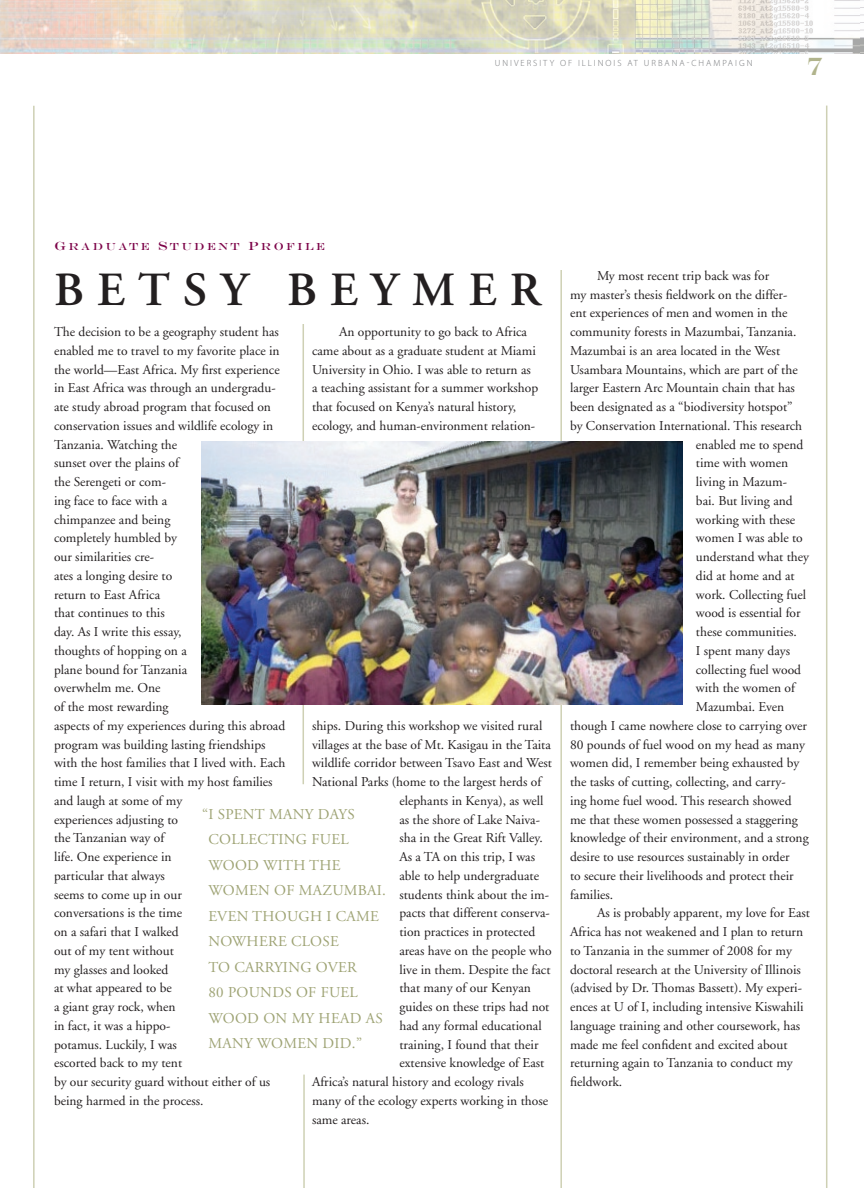
<style>
.page{position:relative;width:864px;height:1188px;background:#fff}
.page>*{position:absolute;margin:0;border:0;box-sizing:border-box;transform-origin:0 0}
.t1{font:600 47.55px "Adobe Garamond";letter-spacing:.28em;color:#231f20}
.t2{font:15px "Adobe Garamond";letter-spacing:.02em;color:#9ea374}
.t3{font:13.5px/18.8px "Adobe Garamond";color:#231f20}
.t4{font:10.5px "Engravers";letter-spacing:.23em;color:#7d0449}
.t5{font:300 9px "Myriad Pro";letter-spacing:.22em;color:#76787b}
.s1{font-size:12px}
</style>
<div class="page">
<hr style="left:560px;top:270px;width:2px;height:918px;background:#ced0b4">
<hr style="left:303px;top:324px;width:1px;height:460px;background:#ced0b4">
<hr style="left:33px;top:106px;width:2px;height:1082px;background:#ced0b4">
<hr style="left:826px;top:106px;width:1px;height:1082px;background:#ced0b4">
<img style="left:0;top:0;width:864px;height:54px">
<hr style="left:303px;top:1075px;width:2px;height:113px;background:#ced0b4">
<img style="left:201px;top:442px;width:481px;height:262px">
<p class="t4" style="left:54px;top:240px;width:272px"><span class="s1">G</span> RADUATE <span class="s1">S</span> TUDENT <span class="s1">P</span>ROFILE</p>
<p class="t5" style="left:495px;top:58px;width:259px">UNIVERSITY OF I LLINOIS AT URBANA-CHAMPAIGN</p>
<h1 class="t1" style="left:54px;top:264px;width:489px">BETSY BEYMER</h1>
<p class="t3" style="left:54px;top:323px;width:233px">The decision to be a geography student has enabled me to travel to my favorite place in the world—East Africa. My first experience in East Africa was through an undergradu&shy;ate study abroad program that focused on conservation issues and wildlife ecology in<br>Tanzania. Watching the<br>sunset over the plains of<br>the Serengeti or com-<br>ing face to face with a<br>chimpanzee and being<br>completely humbled by<br>our similarities cre-<br>ates a longing desire to<br>return to East Africa<br>that continues to this<br>day. As I write this essay,<br>thoughts of hopping on a<br>plane bound for Tanzania<br>overwhelm me. One<br>of the most rewarding<br>aspects of my experiences during this abroad program was building lasting friendships with the host families that I lived with. Each time I return, I visit with my host families and laugh at some of my<br>experiences adjusting to<br>the Tanzanian way of<br>life. One experience in<br>particular that always<br>seems to come up in our<br>conversations is the time<br>on a safari that I walked<br>out of my tent without<br>my glasses and looked<br>at what appeared to be<br>a giant gray rock, when<br>in fact, it was a hippo-<br>potamus. Luckily, I was<br>escorted back to my tent<br>by our security guard without either of us being harmed in the process.</p>
<p class="t3" style="left:312px;top:323px;width:228px;text-indent:27px">An opportunity to go back to Africa came about as a graduate student at Miami University in Ohio. I was able to return as a teaching assistant for a summer workshop that focused on Kenya’s natural history, ecology, and human-environment relation-</p>
<p class="t3" style="left:312px;top:717px;width:232px">ships. During this workshop we visited rural</p>
<p class="t3" style="left:312px;top:735px;width:240px">villages at the base of Mt. Kasigau in the Taita</p>
<p class="t3" style="left:312px;top:754px;width:241px">wildlife corridor between Tsavo East and West</p>
<p class="t3" style="left:312px;top:773px;width:231px">National Parks (home to the largest herds of</p>
<p class="t3" style="left:399px;top:792px;width:146px">elephants in Kenya), as well</p>
<p class="t3" style="left:399px;top:810px;width:142px">as the shore of Lake Naiva-</p>
<p class="t3" style="left:399px;top:829px;width:145px">sha in the Great Rift Valley.</p>
<p class="t3" style="left:399px;top:848px;width:137px">As a TA on this trip, I was</p>
<p class="t3" style="left:399px;top:867px;width:141px">able to help undergraduate</p>
<p class="t3" style="left:399px;top:885px;width:151px">students think about the im-</p>
<p class="t3" style="left:399px;top:904px;width:152px">pacts that different conserva-</p>
<p class="t3" style="left:399px;top:923px;width:137px">tion practices in protected</p>
<p class="t3" style="left:399px;top:942px;width:154px">areas have on the people who</p>
<p class="t3" style="left:399px;top:960px;width:153px">live in them. Despite the fact</p>
<p class="t3" style="left:399px;top:979px;width:133px">that many of our Kenyan</p>
<p class="t3" style="left:399px;top:998px;width:152px">guides on these trips had not</p>
<p class="t3" style="left:399px;top:1017px;width:144px">had any formal educational</p>
<p class="t3" style="left:399px;top:1035px;width:141px">training, I found that their</p>
<p class="t3" style="left:399px;top:1054px;width:146px">extensive knowledge of East</p>
<p class="t3" style="left:312px;top:1073px;width:213px">Africa’s natural history and ecology rivals</p>
<p class="t3" style="left:312px;top:1092px;width:238px">many of the ecology experts working in those</p>
<p class="t3" style="left:312px;top:1110px;width:59px">same areas.</p>
<p class="t2" style="left:202px;top:806px;width:27px">“I spent</p>
<p class="t2" style="left:269px;top:806px;width:13px">many</p>
<p class="t2" style="left:318px;top:806px;width:10px">days</p>
<p class="t2" style="left:208px;top:831px;width:11px">collecting</p>
<p class="t2" style="left:312px;top:831px;width:11px">fuel</p>
<p class="t2" style="left:208px;top:857px;width:14px">wood</p>
<p class="t2" style="left:263px;top:857px;width:12px">with</p>
<p class="t2" style="left:309px;top:857px;width:12px">the</p>
<p class="t2" style="left:208px;top:882px;width:14px">women</p>
<p class="t2" style="left:274px;top:882px;width:69px">of Mazumbai</p>
<p class="t2" style="left:382px;top:882px;width:5px">.</p>
<p class="t2" style="left:208px;top:908px;width:21px">Even</p>
<p class="t2" style="left:252px;top:908px;width:13px">though</p>
<p class="t2" style="left:326px;top:908px;width:21px">I came</p>
<p class="t2" style="left:208px;top:933px;width:13px">nowhere</p>
<p class="t2" style="left:291px;top:933px;width:11px">close</p>
<p class="t2" style="left:208px;top:959px;width:37px">to carrying</p>
<p class="t2" style="left:316px;top:959px;width:12px">over</p>
<p class="t2" style="left:208px;top:984px;width:32px">80 pounds</p>
<p class="t2" style="left:296px;top:984px;width:35px">of fuel</p>
<p class="t2" style="left:208px;top:1010px;width:14px">wood</p>
<p class="t2" style="left:263px;top:1010px;width:67px">onmyhead</p>
<p class="t2" style="left:366px;top:1010px;width:10px">as</p>
<p class="t2" style="left:208px;top:1035px;width:13px">many</p>
<p class="t2" style="left:257px;top:1035px;width:14px">women</p>
<p class="t2" style="left:323px;top:1035px;width:11px">did</p>
<p class="t2" style="left:352px;top:1035px;width:12px">.”</p>
<p class="t3" style="left:597px;top:267px;width:174px">My most recent trip back was for</p>
<p class="t3" style="left:570px;top:285px;width:219px">my master’s thesis fieldwork on the differ-</p>
<p class="t3" style="left:570px;top:304px;width:219px">ent experiences of men and women in the</p>
<p class="t3" style="left:570px;top:323px;width:228px">community forests in Mazumbai, Tanzania.</p>
<p class="t3" style="left:570px;top:342px;width:212px">Mazumbai is an area located in the West</p>
<p class="t3" style="left:570px;top:360px;width:229px">Usambara Mountains, which are part of the</p>
<p class="t3" style="left:570px;top:379px;width:226px">larger Eastern Arc Mountain chain that has</p>
<p class="t3" style="left:570px;top:398px;width:224px">been designated as a “biodiversity hotspot”</p>
<p class="t3" style="left:570px;top:417px;width:234px">by Conservation International. This research</p>
<p class="t3" style="left:696px;top:435px;width:109px">enabled me to spend</p>
<p class="t3" style="left:696px;top:454px;width:94px">time with women</p>
<p class="t3" style="left:696px;top:473px;width:93px">living in Mazum-</p>
<p class="t3" style="left:696px;top:492px;width:98px">bai. But living and</p>
<p class="t3" style="left:696px;top:510px;width:101px">working with these</p>
<p class="t3" style="left:696px;top:529px;width:108px">women I was able to</p>
<p class="t3" style="left:696px;top:548px;width:115px">understand what they</p>
<p class="t3" style="left:696px;top:567px;width:100px">did at home and at</p>
<p class="t3" style="left:696px;top:585px;width:112px">work. Collecting fuel</p>
<p class="t3" style="left:696px;top:604px;width:106px">wood is essential for</p>
<p class="t3" style="left:696px;top:623px;width:102px">these communities.</p>
<p class="t3" style="left:696px;top:642px;width:96px">I spent many days</p>
<p class="t3" style="left:696px;top:660px;width:107px">collecting fuel wood</p>
<p class="t3" style="left:696px;top:679px;width:101px">with the women of</p>
<p class="t3" style="left:696px;top:698px;width:90px">Mazumbai. Even</p>
<p class="t3" style="left:570px;top:717px;width:239px">though I came nowhere close to carrying over</p>
<p class="t3" style="left:570px;top:735px;width:237px">80 pounds of fuel wood on my head as many</p>
<p class="t3" style="left:570px;top:754px;width:231px">women did, I remember being exhausted by</p>
<p class="t3" style="left:570px;top:773px;width:217px">the tasks of cutting, collecting, and carry-</p>
<p class="t3" style="left:570px;top:792px;width:223px">ing home fuel wood. This research showed</p>
<p class="t3" style="left:570px;top:810px;width:229px">me that these women possessed a staggering</p>
<p class="t3" style="left:570px;top:829px;width:240px">knowledge of their environment, and a strong</p>
<p class="t3" style="left:570px;top:848px;width:221px">desire to use resources sustainably in order</p>
<p class="t3" style="left:570px;top:867px;width:225px">to secure their livelihoods and protect their</p>
<p class="t3" style="left:570px;top:885px;width:45px">families.</p>
<p class="t3" style="left:597px;top:904px;width:214px">As is probably apparent, my love for East</p>
<p class="t3" style="left:570px;top:923px;width:235px">Africa has not weakened and I plan to return</p>
<p class="t3" style="left:570px;top:942px;width:223px">to Tanzania in the summer of 2008 for my</p>
<p class="t3" style="left:570px;top:960px;width:232px">doctoral research at the University of Illinois</p>
<p class="t3" style="left:570px;top:979px;width:234px">(advised by Dr. Thomas Bassett). My experi-</p>
<p class="t3" style="left:570px;top:998px;width:235px">ences at U of I, including intensive Kiswahili</p>
<p class="t3" style="left:570px;top:1017px;width:232px">language training and other coursework, has</p>
<p class="t3" style="left:570px;top:1035px;width:219px">made me feel confident and excited about</p>
<p class="t3" style="left:570px;top:1054px;width:224px">returning again to Tanzania to conduct my</p>
<p class="t3" style="left:570px;top:1073px;width:54px">fieldwork.</p>
</div>
